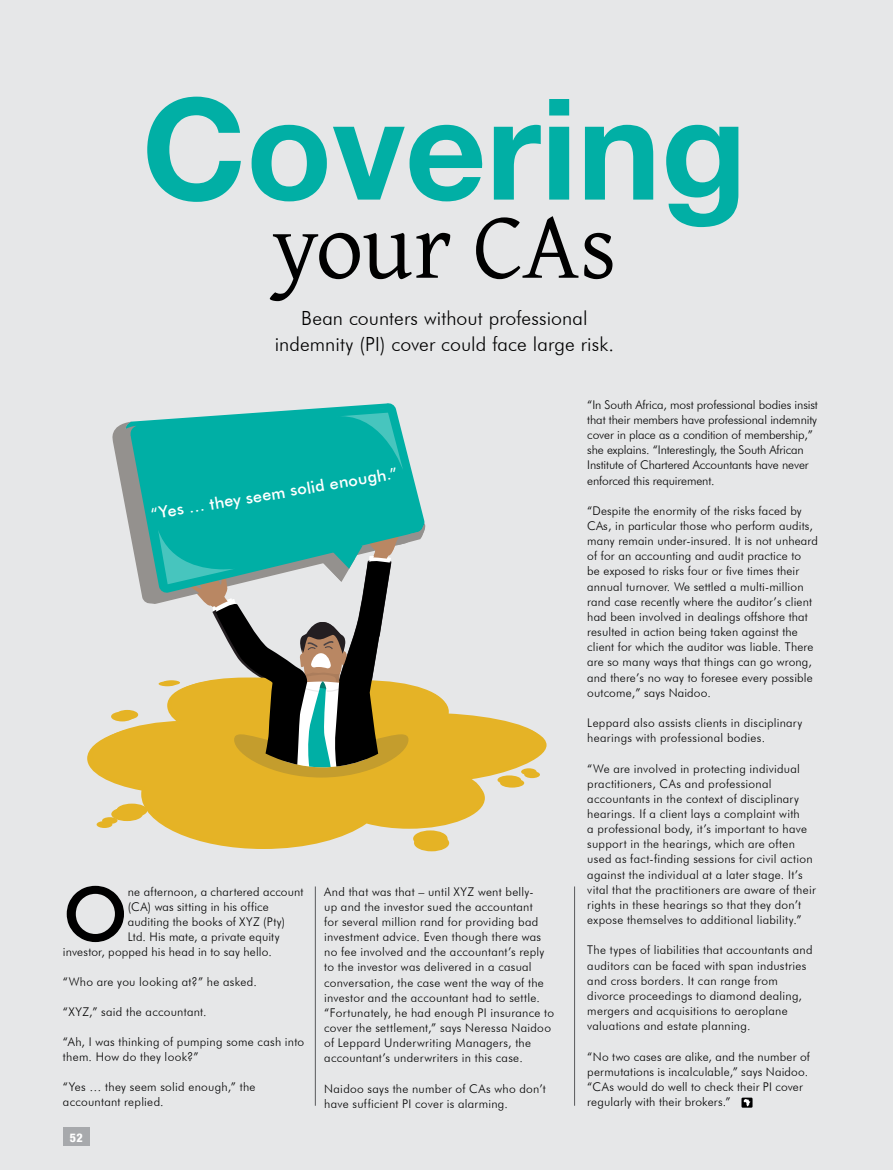
<style>
.page{position:relative;width:893px;height:1170px;background:#fff}
.page>*{position:absolute;margin:0;border:0;box-sizing:border-box;transform-origin:0 0}
.t1{font:700 140.7px "Helvetica Neue";color:#01afa5}
.t2{font:95.7px "Gentium Basic";letter-spacing:-.015em;color:#000}
.t3{font:500 75px "Futura BT";color:#000}
.t4{font:300 19.5px/25.5px "Futura BT";letter-spacing:.005em;color:#000;text-align:center}
.t5{font:500 16.5px "Futura BT";color:#fff}
.t6{font:500 16.2px "Futura BT";color:#fff}
.t7{font:300 12px/15.1px "Futura BT";letter-spacing:.015em;color:#000}
.t8{font:300 12px/15.1px "Futura BT";letter-spacing:-.01em;color:#000}
.t9{font:800 condensed 12px "Helvetica Neue LT Pro";color:#fff}
</style>
<div class="page">
<div style="left:0;top:0;width:893px;height:1169px;background:#e6e7e8"></div>
<div style="left:63px;top:1126px;width:26px;height:19px;background:#a7a9ac"></div>
<svg style="left:741px;top:1097px;width:11px;height:10px"></svg>
<svg style="left:744px;top:1098px;width:6px;height:8px"></svg>
<hr style="left:315px;top:886px;width:1px;height:219px;background:#58595b">
<hr style="left:574px;top:886px;width:1px;height:219px;background:#58595b">
<svg style="left:87px;top:737px;width:460px;height:111px"></svg>
<div style="left:414px;top:834px;width:35px;height:17px;background:#e5b325;border-radius:50%"></div>
<svg style="left:117px;top:444px;width:37px;height:160px"></svg>
<svg style="left:93px;top:690px;width:450px;height:154px;fill:#e5b326"></svg>
<div style="left:116px;top:803px;width:31px;height:14px;background:#e5b325;border-radius:50%"></div>
<div style="left:413px;top:830px;width:35px;height:16px;background:#e5b325;border-radius:50%"></div>
<div style="left:116px;top:710px;width:22px;height:9px;background:#e5b325;border-radius:50%"></div>
<div style="left:497px;top:775px;width:24px;height:9px;background:#e5b325;border-radius:50%"></div>
<div style="left:102px;top:817px;width:15px;height:6px;background:#e5b325;border-radius:50%"></div>
<div style="left:521px;top:768px;width:16px;height:7px;background:#e5b325;border-radius:50%"></div>
<svg style="left:129px;top:407px;width:292px;height:186px;background:#26b2aa"></svg>
<svg style="left:334px;top:408px;width:70px;height:63px;background:#12b4aa"></svg>
<svg style="left:154px;top:505px;width:273px;height:275px"></svg>
<svg style="left:112px;top:421px;width:25px;height:23px"></svg>
<h1 class="t1" style="left:142px;top:39px;width:606px">Covering</h1>
<h2 class="t2" style="left:272px;top:176px;width:346px">your CAs</h2>
<h3 class="t4" style="left:275px;top:305px;width:341px">Bean counters without professional indemnity (PI) cover could face large risk.</h3>
<h3 class="t5" style="left:145px;top:500px;width:256px;rotate:-9deg">“Yes … they seem solid enough,”</h3>
<h3 class="t6" style="left:150px;top:505px;width:251px;rotate:-10deg">“Yes … they seem solid enough.”</h3>
<h3 class="t3" style="left:63px;top:868px;width:66px">O</h3>
<p class="t7" style="left:128px;top:883px;width:177px">ne afternoon, a chartered account</p>
<p class="t7" style="left:128px;top:898px;width:142px">(CA) was sitting in his office</p>
<p class="t7" style="left:128px;top:913px;width:159px">auditing the books of XYZ (Pty)</p>
<p class="t7" style="left:128px;top:928px;width:153px">Ltd. His mate, a private equity</p>
<p class="t7" style="left:63px;top:943px;width:210px">investor, popped his head in to say hello.</p>
<p class="t7" style="left:63px;top:973px;width:195px">“Who are you looking at?” he asked.</p>
<p class="t7" style="left:63px;top:1003px;width:145px">“XYZ,” said the accountant.</p>
<p class="t7" style="left:63px;top:1033px;width:243px">“Ah, I was thinking of pumping some cash into them. How do they look?”</p>
<p class="t7" style="left:63px;top:1078px;width:194px">“Yes … they seem solid enough,” the accountant replied.</p>
<p class="t9" style="left:70px;top:1129px;width:15px">52</p>
<p class="t7" style="left:324px;top:883px;width:231px">And that was that – until XYZ went belly-<br>up and the investor sued the accountant<br>for several million rand for providing bad investment advice. Even though there was no fee involved and the accountant’s reply to the investor was delivered in a casual conversation, the case went the way of the investor and the accountant had to settle. “Fortunately, he had enough PI insurance to cover the settlement,” says Neressa Naidoo of Leppard Underwriting Managers, the accountant’s underwriters in this case.</p>
<p class="t7" style="left:324px;top:1080px;width:223px">Naidoo says the number of CAs who don’t have sufficient PI cover is alarming.</p>
<p class="t8" style="left:587px;top:397px;width:232px">“In South Africa, most professional bodies insist that their members have professional indemnity cover in place as a condition of membership,” she explains. “Interestingly, the South African Institute of Chartered Accountants have never enforced this requirement.</p>
<p class="t7" style="left:587px;top:503px;width:232px">“Despite the enormity of the risks faced by CAs, in particular those who perform audits, many remain under-insured. It is not unheard of for an accounting and audit practice to<br>be exposed to risks four or five times their annual turnover. We settled a multi-million rand case recently where the auditor’s client had been involved in dealings offshore that resulted in action being taken against the client for which the auditor was liable. There are so many ways that things can go wrong, and there’s no way to foresee every possible outcome,” says Naidoo.</p>
<p class="t7" style="left:587px;top:715px;width:217px">Leppard also assists clients in disciplinary hearings with professional bodies.</p>
<p class="t7" style="left:587px;top:760px;width:230px">“We are involved in protecting individual practitioners, CAs and professional accountants in the context of disciplinary hearings. If a client lays a complaint with<br>a professional body, it’s important to have support in the hearings, which are often used as fact-finding sessions for civil action against the individual at a later stage. It’s vital that the practitioners are aware of their rights in these hearings so that they don’t expose themselves to additional liability.”</p>
<p class="t7" style="left:587px;top:942px;width:227px">The types of liabilities that accountants and auditors can be faced with span industries and cross borders. It can range from divorce proceedings to diamond dealing, mergers and acquisitions to aeroplane valuations and estate planning.</p>
<p class="t7" style="left:587px;top:1048px;width:224px">“No two cases are alike, and the number of permutations is incalculable,” says Naidoo. “CAs would do well to check their PI cover regularly with their brokers.”</p>
</div>
